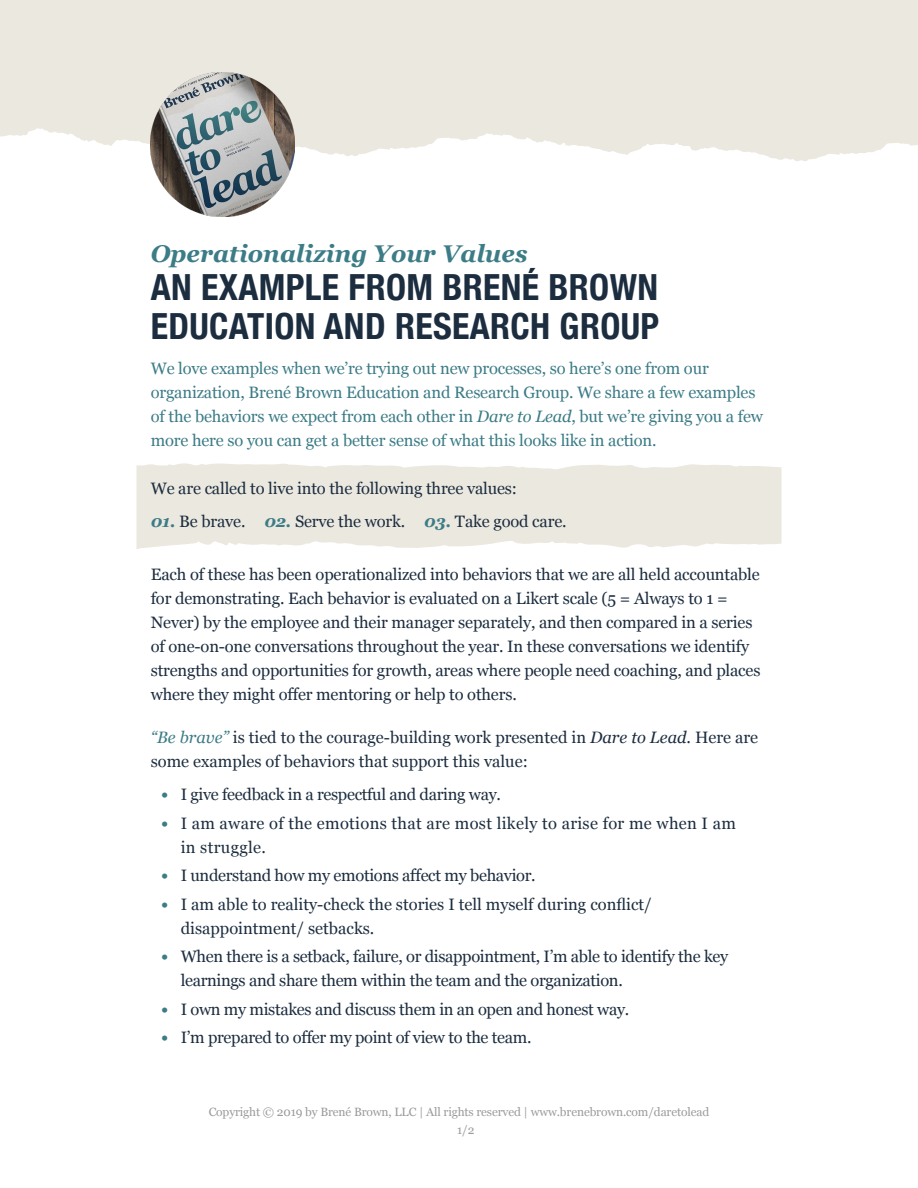
<style>
.page{position:relative;width:918px;height:1188px;background:#fff}
.page>*{position:absolute;margin:0;border:0;box-sizing:border-box;transform-origin:0 0}
.t1{font:700 condensed 36px/39px "Helvetica Neue";letter-spacing:.01em;color:#1c2d3f}
.t2{font:italic 700 24.15px "Georgia";color:#3c7c86}
.t3{font:16.5px/24px "Georgia";letter-spacing:-.01em;color:#1c2d3f}
.t4{font:16.5px/24px "Georgia";letter-spacing:-.01em;color:#3c7c86}
.t5{font:16.5px/24px "Georgia";letter-spacing:.02em;color:#1c2d3f}
.t6{font:12px "Georgia";letter-spacing:-.01em;color:#9b9b9b}
.s1{font-style:italic}
.s2{font-weight:700;font-style:italic;color:#3c7c86}
.s3{font-style:italic;color:#3c7c86}
</style>
<div class="page">
<svg style="left:136px;top:463px;width:646px;height:86px;background:#ece9e1"></svg>
<svg style="left:0;top:0;width:918px;height:161px;background:#ece9e1"></svg>
<img style="left:151px;top:73px;width:144px;height:144px">
<p class="t2" style="left:151px;top:236px;width:378px">Operationalizing Your Values</p>
<p class="t1" style="left:151px;top:266px;width:510px">AN EXAMPLE FROM BRENÉ BROWN<br>EDUCATION AND RESEARCH GROUP</p>
<p class="t4" style="left:151px;top:356px;width:614px">We love examples when we’re trying out new processes, so here’s one from our organization, Brené Brown Education and Research Group. We share a few examples of the behaviors we expect from each other in <span class="s1">Dare to Lead</span>, but we’re giving you a few more here so you can get a better sense of what this looks like in action.</p>
<p class="t3" style="left:151px;top:476px;width:368px">We are called to live into the following three values:</p>
<p class="t3" style="left:151px;top:509px;width:417px"><span class="s2">01.</span> Be brave. <span class="s2">02.</span> Serve the work. <span class="s2">03.</span> Take good care.</p>
<p class="t3" style="left:151px;top:561px;width:611px">Each of these has been operationalized into behaviors that we are all held accountable for demonstrating. Each behavior is evaluated on a Likert scale (5 = Always to 1 = Never) by the employee and their manager separately, and then compared in a series of one-on-one conversations throughout the year. In these conversations we identify strengths and opportunities for growth, areas where people need coaching, and places where they might offer mentoring or help to others.</p>
<p class="t3" style="left:151px;top:725px;width:609px"><span class="s3">“Be brave”</span> is tied to the courage-building work presented in <span class="s1">Dare to Lead</span>. Here are some examples of behaviors that support this value:</p>
<p class="t3" style="left:161px;top:782px;width:341px"><span class="s2">•</span> I give feedback in a respectful and daring way.</p>
<p class="t5" style="left:181px;top:810px;width:557px;text-indent:-20px"><span class="s2">•</span> I am aware of the emotions that are most likely to arise for me when I am in struggle.</p>
<p class="t3" style="left:161px;top:863px;width:376px"><span class="s2">•</span> I understand how my emotions affect my behavior.</p>
<p class="t3" style="left:181px;top:891px;width:473px;text-indent:-20px"><span class="s2">•</span> I am able to reality-check the stories I tell myself during conflict/ disappointment/ setbacks.</p>
<p class="t3" style="left:181px;top:944px;width:549px;text-indent:-20px"><span class="s2">•</span> When there is a setback, failure, or disappointment, I’m able to identify the key learnings and share them within the team and the organization.</p>
<p class="t3" style="left:161px;top:996px;width:470px"><span class="s2">•</span> I own my mistakes and discuss them in an open and honest way.</p>
<p class="t3" style="left:161px;top:1025px;width:372px"><span class="s2">•</span> I’m prepared to offer my point of view to the team.</p>
<p class="t6" style="left:209px;top:1103px;width:502px">Copyright © 2019 by Brené Brown, LLC | All rights reserved | www.brenebrown.com/daretolead</p>
<p class="t6" style="left:457px;top:1121px;width:19px">1/2</p>
</div>
